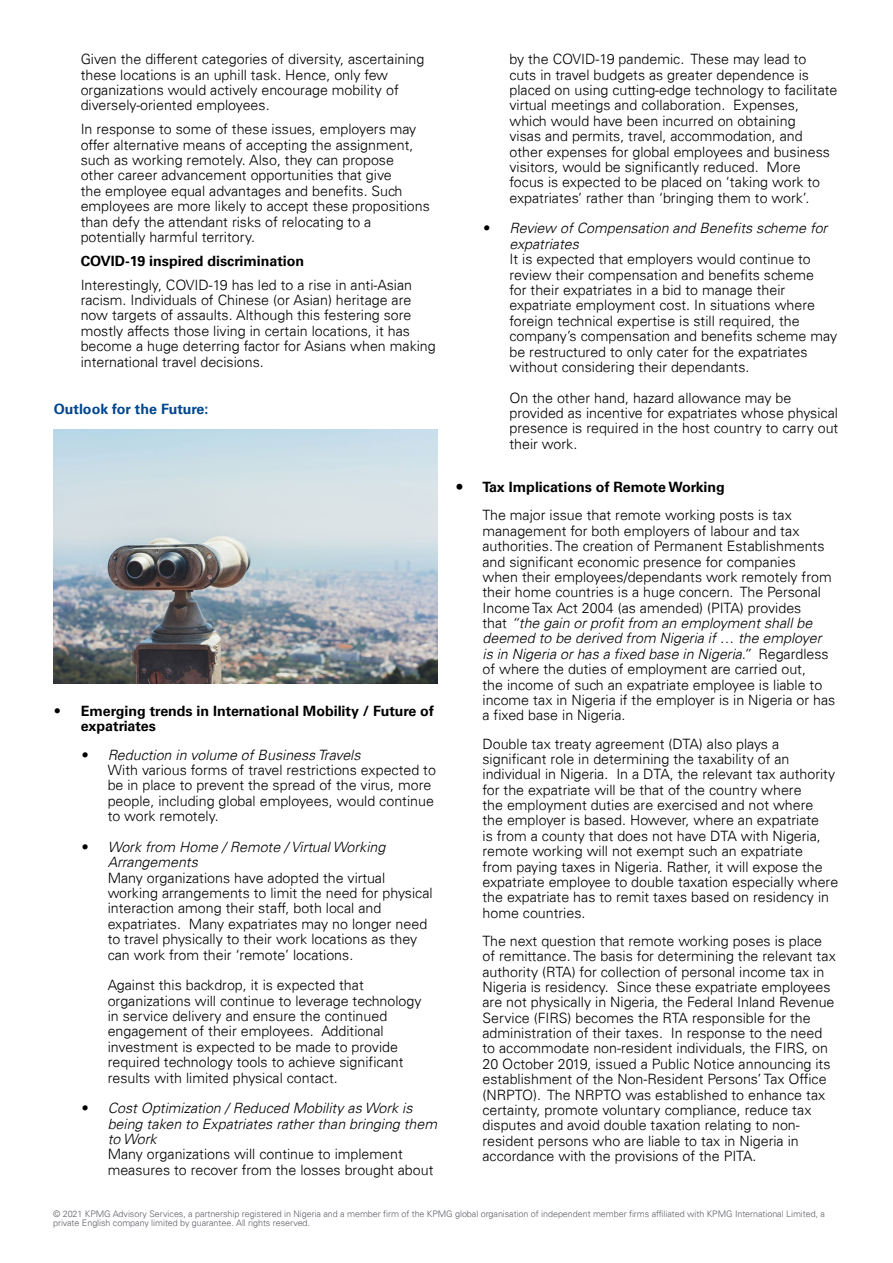
<style>
.page{position:relative;width:893px;height:1263px;background:#fff}
.page>*{position:absolute;margin:0;border:0;box-sizing:border-box;transform-origin:0 0}
.t1{font:300 14.25px/15.5px "Univers 45";color:#000}
.t2{font:italic 300 14.25px/15.5px "Univers 45";color:#000}
.t3{font:700 14.25px/15.5px "Univers 65";color:#000}
.t4{font:700 14.25px "Univers 65";color:#00478f}
.t5{font:300 9px/9px "Univers 45";letter-spacing:-.005em;color:#5e6168}
.s1{font-family:"Univers 45";font-weight:300}
.s2{font-family:"Calibri";font-weight:400;font-style:italic;font-size:16.5px}
.s3{font-style:italic}
.s4{font-family:"Calibri";font-weight:400;font-size:16.5px}
.s5{font-family:"Calibri";font-size:16.5px}
</style>
<div class="page">
<img style="left:54px;top:429px;width:383px;height:255px">
<p class="t1" style="left:81px;top:52px;width:345px">Given the different categories of diversity, ascertaining these locations is an uphill task. Hence, only few organizations would actively encourage mobility of diversely-oriented employees.</p>
<p class="t1" style="left:81px;top:122px;width:351px">In response to some of these issues, employers may offer alternative means of accepting the assignment, such as working remotely. Also, they can propose other career advancement opportunities that give<br>the employee equal advantages and benefits. Such employees are more likely to accept these propositions than defy the attendant risks of relocating to a potentially harmful territory.</p>
<p class="t3" style="left:81px;top:253px;width:225px">COVID-19 inspired discrimination</p>
<p class="t1" style="left:81px;top:277px;width:357px">Interestingly, COVID-19 has led to a rise in anti-Asian racism. Individuals of Chinese (or Asian) heritage are now targets of assaults. Although this festering sore mostly affects those living in certain locations, it has become a huge deterring factor for Asians when making international travel decisions.</p>
<p class="t4" style="left:54px;top:401px;width:156px">Outlook for the Future:</p>
<p class="t3" style="left:81px;top:703px;width:355px;text-indent:-27px"><span class="s1">•</span> Emerging trends in International Mobility / Future of expatriates</p>
<p class="t1" style="left:108px;top:747px;width:330px;text-indent:-27px"><span class="s2">•</span> <span class="s3">Reduction in volume of Business Travels<br></span>With various forms of travel restrictions expected to be in place to prevent the spread of the virus, more people, including global employees, would continue to work remotely.</p>
<p class="t2" style="left:108px;top:839px;width:279px;text-indent:-27px"><span class="s4">•</span> Work from Home / Remote / Virtual Working<br>Arrangements</p>
<p class="t1" style="left:108px;top:870px;width:326px">Many organizations have adopted the virtual working arrangements to limit the need for physical interaction among their staff, both local and expatriates. Many expatriates may no longer need to travel physically to their work locations as they can work from their ‘remote’ locations.</p>
<p class="t1" style="left:108px;top:977px;width:315px">Against this backdrop, it is expected that organizations will continue to leverage technology in service delivery and ensure the continued engagement of their employees. Additional investment is expected to be made to provide required technology tools to achieve significant results with limited physical contact.</p>
<p class="t2" style="left:108px;top:1100px;width:331px;text-indent:-27px"><span class="s4">•</span> Cost Optimization / Reduced Mobility as Work is being taken to Expatriates rather than bringing them to Work</p>
<p class="t1" style="left:108px;top:1147px;width:327px">Many organizations will continue to implement measures to recover from the losses brought about</p>
<p class="t1" style="left:509px;top:52px;width:330px">by the COVID-19 pandemic. These may lead to<br>cuts in travel budgets as greater dependence is placed on using cutting-edge technology to facilitate virtual meetings and collaboration. Expenses, which would have been incurred on obtaining<br>visas and permits, travel, accommodation, and other expenses for global employees and business visitors, would be significantly reduced. More focus is expected to be placed on ‘taking work to expatriates’ rather than ‘bringing them to work’.</p>
<p class="t2" style="left:509px;top:221px;width:319px;text-indent:-27px"><span class="s4">•</span> Review of Compensation and Benefits scheme for expatriates</p>
<p class="t1" style="left:509px;top:251px;width:329px">It is expected that employers would continue to review their compensation and benefits scheme<br>for their expatriates in a bid to manage their expatriate employment cost. In situations where foreign technical expertise is still required, the company’s compensation and benefits scheme may be restructured to only cater for the expatriates without considering their dependants.</p>
<p class="t1" style="left:509px;top:390px;width:330px">On the other hand, hazard allowance may be provided as incentive for expatriates whose physical presence is required in the host country to carry out their work.</p>
<p class="t3" style="left:455px;top:480px;width:271px"><span class="s5">•</span> Tax Implications of Remote Working</p>
<p class="t1" style="left:482px;top:508px;width:354px">The major issue that remote working posts is tax management for both employers of labour and tax authorities. The creation of Permanent Establishments and significant economic presence for companies<br>when their employees/dependants work remotely from their home countries is a huge concern. The Personal Income Tax Act 2004 (as amended) (PITA) provides<br>that <span class="s3">“the gain or profit from an employment shall be deemed to be derived from Nigeria if … the employer<br>is in Nigeria or has a fixed base in Nigeria.”</span> Regardless of where the duties of employment are carried out,<br>the income of such an expatriate employee is liable to income tax in Nigeria if the employer is in Nigeria or has a fixed base in Nigeria.</p>
<p class="t1" style="left:482px;top:736px;width:357px">Double tax treaty agreement (DTA) also plays a significant role in determining the taxability of an individual in Nigeria. In a DTA, the relevant tax authority for the expatriate will be that of the country where<br>the employment duties are exercised and not where<br>the employer is based. However, where an expatriate<br>is from a county that does not have DTA with Nigeria, remote working will not exempt such an expatriate<br>from paying taxes in Nigeria. Rather, it will expose the expatriate employee to double taxation especially where the expatriate has to remit taxes based on residency in home countries.</p>
<p class="t1" style="left:482px;top:933px;width:355px">The next question that remote working poses is place of remittance. The basis for determining the relevant tax authority (RTA) for collection of personal income tax in Nigeria is residency. Since these expatriate employees are not physically in Nigeria, the Federal Inland Revenue Service (FIRS) becomes the RTA responsible for the administration of their taxes. In response to the need to accommodate non-resident individuals, the FIRS, on 20 October 2019, issued a Public Notice announcing its establishment of the Non-Resident Persons’ Tax Office (NRPTO). The NRPTO was established to enhance tax certainty, promote voluntary compliance, reduce tax disputes and avoid double taxation relating to non&shy;resident persons who are liable to tax in Nigeria in accordance with the provisions of the PITA.</p>
<p class="t5" style="left:53px;top:1209px;width:773px">© 2021 KPMG Advisory Services, a partnership registered in Nigeria and a member firm of the KPMG global organisation of independent member firms affiliated with KPMG International Limited, a private English company limited by guarantee. All rights reserved.</p>
</div>
